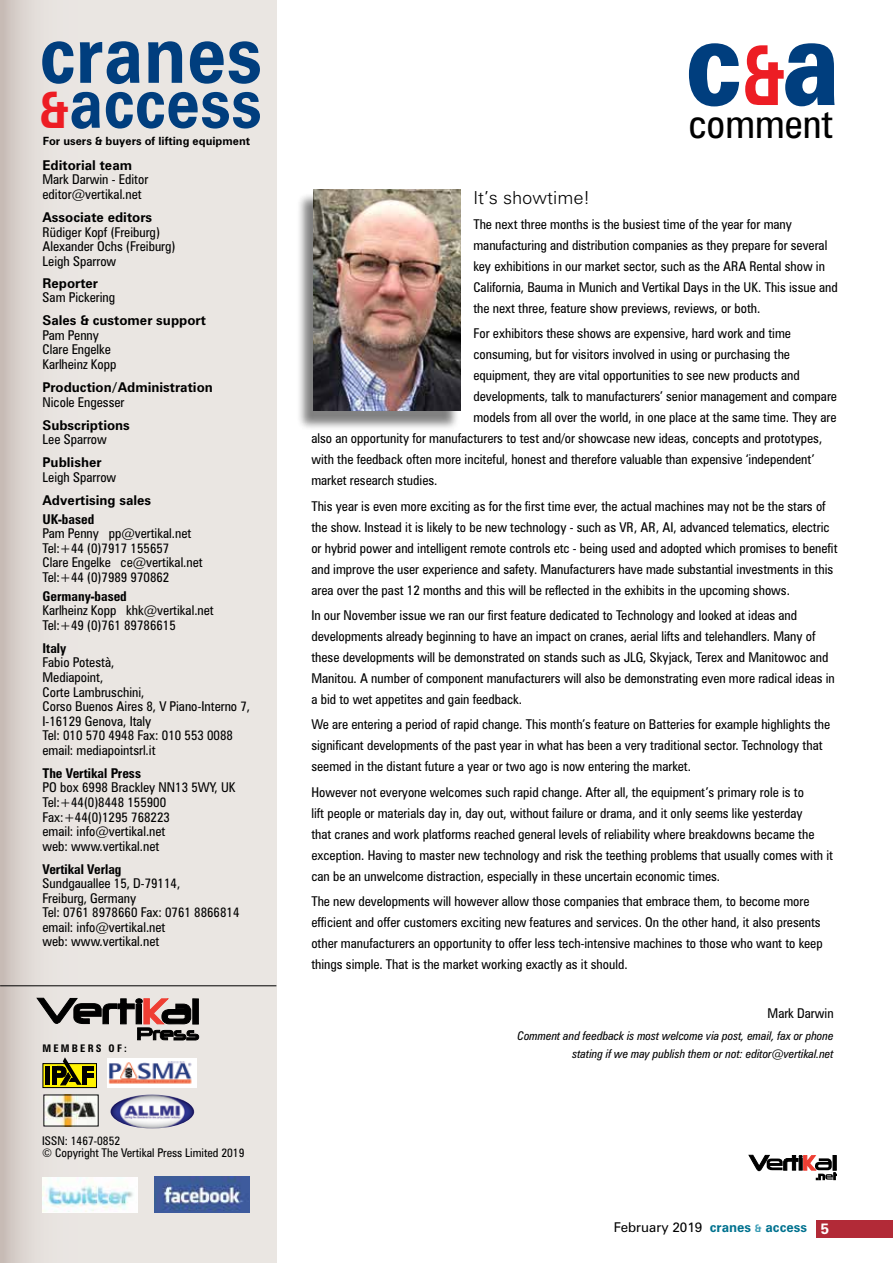
<style>
.page{position:relative;width:893px;height:1263px;background:#fff}
.page>*{position:absolute;margin:0;border:0;box-sizing:border-box;transform-origin:0 0}
.t1{font:900 120.15px "Zurich BT";color:#003e7e;scale:.79 1}
.t2{font:700 80.7px "Zurich BT";color:#003e7e;scale:.9 1}
.t3{font:700 69.75px "Zurich BT";color:#003e7e;scale:.9 1}
.t4{font:condensed 40.5px "Zurich BT";color:#000}
.t5{font:300 18px "Zurich BT";color:#000}
.t6{font:condensed 13.5px/14.5px "Zurich BT";color:#000}
.t7{font:700 13.5px "Zurich BT";color:#000}
.t8{font:700 condensed 13.5px "Zurich BT";color:#000}
.t9{font:13.5px "Zurich BT";color:#000}
.t10{font:italic condensed 12px/18px "Zurich BT";color:#000;text-align:right}
.t11{font:condensed 12px/12px "Zurich BT";color:#000}
.t12{font:700 11.4px "Zurich BT";color:#000}
.t13{font:700 condensed 10.5px "Zurich BT";letter-spacing:.21em;color:#000}
.s1{font-size:50.4px;color:#ed1d24}
.s2{font-weight:700;font-size:82.8px;color:#ed1d24}
.s3{font-weight:700;color:#00728f}
.s4{font-weight:700;font-size:10.5px;color:#3c9db6}
.s5{font-weight:700;font-size:15px;color:#fff}
</style>
<div class="page">
<svg style="left:0;top:0;width:276px;height:1263px;background:#e6e1dd"></svg>
<div style="left:816px;top:1220px;width:77px;height:17px;background:#b22a37"></div>
<img style="left:42px;top:1177px;width:96px;height:35px">
<img style="left:154px;top:1176px;width:95px;height:36px">
<svg style="left:749px;top:1155px;width:87px;height:25px"></svg>
<div style="left:296px;top:193px;width:163px;height:237px;background:#000;opacity:.5"></div>
<img style="left:314px;top:189px;width:147px;height:221px">
<hr style="left:0;top:985px;width:276px;height:1px;background:#000">
<svg style="left:37px;top:998px;width:162px;height:42px;background:#958986"></svg>
<svg style="left:43px;top:1063px;width:54px;height:25px"></svg>
<hr style="left:45px;top:1066px;width:4px;height:19px;background:#000">
<hr style="left:52px;top:1066px;width:4px;height:19px;background:#000">
<hr style="left:82px;top:1066px;width:4px;height:19px;background:#000">
<svg style="left:88px;top:1066px;width:6px;height:12px"></svg>
<svg style="left:57px;top:1057px;width:25px;height:28px"></svg>
<img style="left:46px;top:1097px;width:50px;height:27px">
<img style="left:110px;top:1094px;width:85px;height:34px">
<img style="left:107px;top:1059px;width:90px;height:29px">
<h2 class="t2" style="left:39px;top:5px;width:249px">cranes</h2>
<h3 class="t3" style="left:39px;top:60px;width:249px"><span class="s1">&amp;</span>access</h3>
<p class="t12" style="left:43px;top:134px;width:209px">For users &amp; buyers of lifting equipment</p>
<p class="t7" style="left:43px;top:157px;width:91px">Editorial team</p>
<p class="t6" style="left:43px;top:172px;width:107px">Mark Darwin - Editor editor@vertikal.net</p>
<p class="t7" style="left:43px;top:209px;width:111px">Associate editors</p>
<p class="t6" style="left:43px;top:224px;width:134px">Rüdiger Kopf (Freiburg)<br>Alexander Ochs (Freiburg)<br>Leigh Sparrow</p>
<p class="t7" style="left:43px;top:275px;width:57px">Reporter</p>
<p class="t6" style="left:43px;top:290px;width:74px">Sam Pickering</p>
<p class="t7" style="left:43px;top:312px;width:165px">Sales &amp; customer support</p>
<p class="t6" style="left:43px;top:328px;width:75px">Pam Penny<br>Clare Engelke<br>Karlheinz Kopp</p>
<p class="t7" style="left:43px;top:379px;width:172px">Production/Administration</p>
<p class="t6" style="left:43px;top:394px;width:83px">Nicole Engesser</p>
<p class="t7" style="left:43px;top:417px;width:89px">Subscriptions</p>
<p class="t6" style="left:43px;top:432px;width:66px">Lee Sparrow</p>
<p class="t7" style="left:43px;top:454px;width:61px">Publisher</p>
<p class="t6" style="left:43px;top:470px;width:75px">Leigh Sparrow</p>
<p class="t7" style="left:43px;top:492px;width:110px">Advertising sales</p>
<p class="t8" style="left:43px;top:511px;width:53px">UK-based</p>
<p class="t6" style="left:43px;top:526px;width:162px">Pam Penny pp@vertikal.net<br>Tel:+44 (0)7917 155657<br>Clare Engelke ce@vertikal.net<br>Tel:+44 (0)7989 970862</p>
<p class="t8" style="left:43px;top:588px;width:86px">Germany-based</p>
<p class="t6" style="left:43px;top:603px;width:173px">Karlheinz Kopp khk@vertikal.net<br>Tel:+49 (0)761 89786615</p>
<p class="t8" style="left:43px;top:640px;width:25px">Italy</p>
<p class="t6" style="left:43px;top:655px;width:209px">Fabio Potestà,<br>Mediapoint,<br>Corte Lambruschini,<br>Corso Buenos Aires 8, V Piano-Interno 7,<br>I-16129 Genova, Italy<br>Tel: 010 570 4948 Fax: 010 553 0088 email: mediapointsrl.it</p>
<p class="t8" style="left:43px;top:765px;width:100px">The Vertikal Press</p>
<p class="t6" style="left:43px;top:780px;width:194px">PO box 6998 Brackley NN13 5WY, UK<br>Tel:+44(0)8448 155900<br>Fax:+44(0)1295 768223<br>email: info@vertikal.net<br>web: www.vertikal.net</p>
<p class="t8" style="left:43px;top:861px;width:80px">Vertikal Verlag</p>
<p class="t6" style="left:43px;top:876px;width:198px">Sundgauallee 15, D-79114,<br>Freiburg, Germany<br>Tel: 0761 8978660 Fax: 0761 8866814 email: info@vertikal.net<br>web: www.vertikal.net</p>
<p class="t13" style="left:43px;top:1041px;width:86px">Memb erS of :</p>
<p class="t11" style="left:42px;top:1134px;width:204px">ISSN: 1467-0852<br>© Copyright The Vertikal Press Limited 2019</p>
<h1 class="t1" style="left:685px;top:-11px;width:197px">c<span class="s2">&amp;</span>a</h1>
<h3 class="t4" style="left:688px;top:99px;width:146px">comment</h3>
<h3 class="t5" style="left:473px;top:186px;width:118px">It’s showtime!</h3>
<p class="t6" style="left:473px;top:214px;width:366px;line-height:21px">The next three months is the busiest time of the year for many manufacturing and distribution companies as they prepare for several key exhibitions in our market sector, such as the ARA Rental show in California, Bauma in Munich and Vertikal Days in the UK. This issue and the next three, feature show previews, reviews, or both.</p>
<p class="t6" style="left:473px;top:326px;width:319px">For exhibitors these shows are expensive, hard work and time</p>
<p class="t6" style="left:473px;top:347px;width:318px">consuming, but for visitors involved in using or purchasing the</p>
<p class="t6" style="left:473px;top:368px;width:328px">equipment, they are vital opportunities to see new products and</p>
<p class="t6" style="left:473px;top:389px;width:365px">developments, talk to manufacturers’ senior management and compare</p>
<p class="t6" style="left:473px;top:410px;width:365px">models from all over the world, in one place at the same time. They are</p>
<p class="t6" style="left:311px;top:431px;width:512px">also an opportunity for manufacturers to test and/or showcase new ideas, concepts and prototypes,</p>
<p class="t6" style="left:311px;top:452px;width:505px">with the feedback often more inciteful, honest and therefore valuable than expensive ‘independent’</p>
<p class="t6" style="left:311px;top:473px;width:128px">market research studies.</p>
<p class="t6" style="left:311px;top:495px;width:528px;line-height:21px">This year is even more exciting as for the first time ever, the actual machines may not be the stars of the show. Instead it is likely to be new technology - such as VR, AR, AI, advanced telematics, electric or hybrid power and intelligent remote controls etc - being used and adopted which promises to benefit and improve the user experience and safety. Manufacturers have made substantial investments in this area over the past 12 months and this will be reflected in the exhibits in the upcoming shows.</p>
<p class="t6" style="left:311px;top:605px;width:525px;line-height:21px">In our November issue we ran our first feature dedicated to Technology and looked at ideas and developments already beginning to have an impact on cranes, aerial lifts and telehandlers. Many of these developments will be demonstrated on stands such as JLG, Skyjack, Terex and Manitowoc and Manitou. A number of component manufacturers will also be demonstrating even more radical ideas in a bid to wet appetites and gain feedback.</p>
<p class="t6" style="left:311px;top:714px;width:520px;line-height:21px">We are entering a period of rapid change. This month’s feature on Batteries for example highlights the significant developments of the past year in what has been a very traditional sector. Technology that seemed in the distant future a year or two ago is now entering the market.</p>
<p class="t6" style="left:311px;top:781px;width:523px;line-height:21px">However not everyone welcomes such rapid change. After all, the equipment’s primary role is to<br>lift people or materials day in, day out, without failure or drama, and it only seems like yesterday<br>that cranes and work platforms reached general levels of reliability where breakdowns became the exception. Having to master new technology and risk the teething problems that usually comes with it can be an unwelcome distraction, especially in these uncertain economic times.</p>
<p class="t6" style="left:311px;top:890px;width:513px;line-height:21px">The new developments will however allow those companies that embrace them, to become more efficient and offer customers exciting new features and services. On the other hand, it also presents other manufacturers an opportunity to offer less tech-intensive machines to those who want to keep things simple. That is the market working exactly as it should.</p>
<p class="t6" style="left:768px;top:1006px;width:68px">Mark Darwin</p>
<p class="t10" style="left:518px;top:1027px;width:317px">Comment and feedback is most welcome via post, email, fax or phone stating if we may publish them or not: editor@vertikal.net</p>
<p class="t9" style="left:614px;top:1219px;width:217px">February 2019 <span class="s3">cranes</span> <span class="s4">&amp;</span> <span class="s3">access</span> <span class="s5">5</span></p>
</div>
